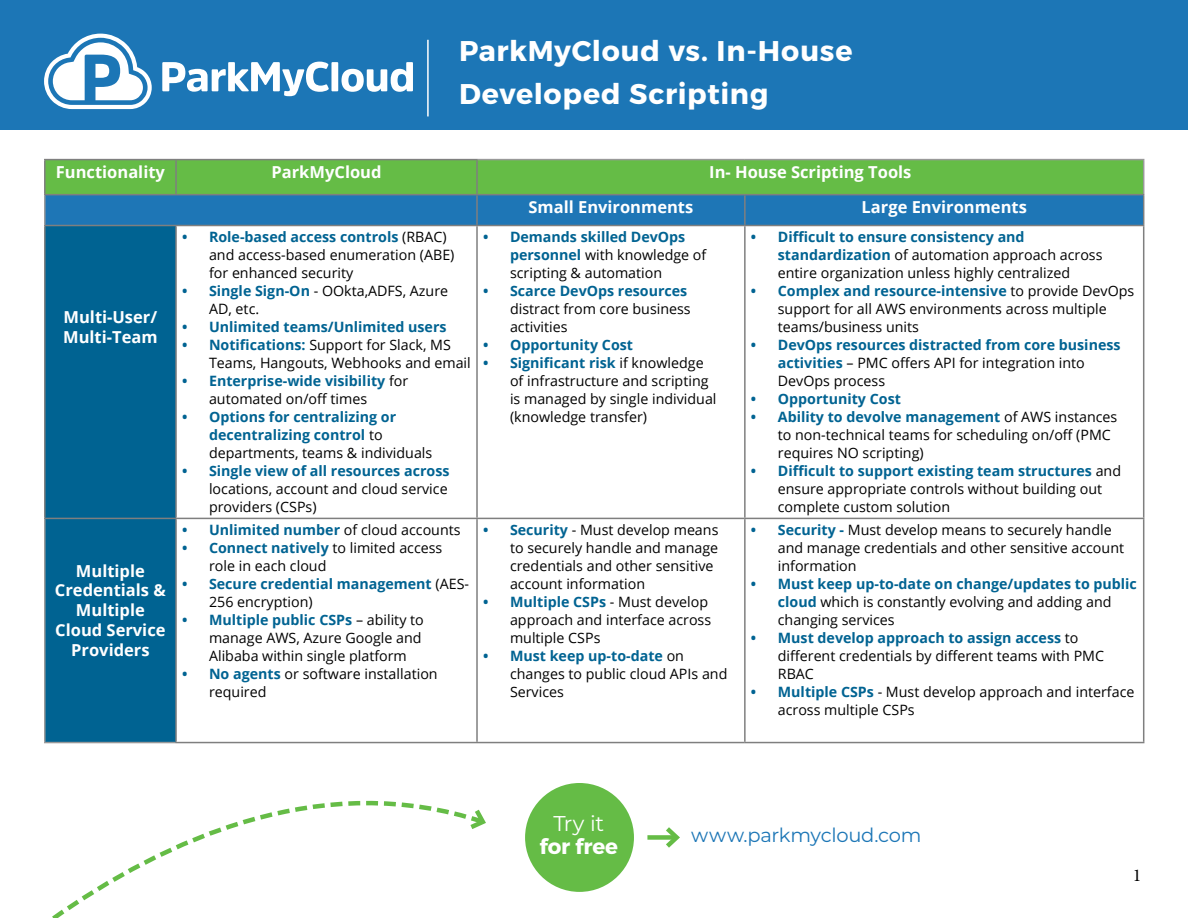
<style>
.page{position:relative;width:1188px;height:918px;background:#fff}
.page>*{position:absolute;margin:0;border:0;box-sizing:border-box;transform-origin:0 0}
.t1{font:700 28.5px/42.8px "Montserrat";letter-spacing:.025em;color:#fff}
.t2{font:700 21.3px "Montserrat";letter-spacing:-.005em;color:#fff}
.t3{font:21.3px "Montserrat";color:#fff}
.t4{font:19.5px "Montserrat";letter-spacing:-.015em;color:#1c76b6}
.t5{font:18px "Minion Pro";color:#000}
.t6{font:700 16.5px/19.8px "Open Sans";color:#fff}
.t7{font:14.25px/18px "Open Sans";color:#000}
.t8{font:700 14.25px/18px "Open Sans";color:#006392}
.s1{font-weight:700;color:#006392}
.s2{font-weight:400;color:#000}
</style>
<div class="page">
<svg style="left:46px;top:160px;width:1097px;height:65px;background:#449a7a"></svg>
<div style="left:46px;top:226px;width:129px;height:489px;background:#006392"></div>
<hr style="left:478px;top:159px;width:267px;height:1px;background:#999">
<hr style="left:745px;top:159px;width:399px;height:1px;background:#999">
<hr style="left:1143px;top:160px;width:1px;height:34px;background:#999">
<hr style="left:44px;top:195px;width:2px;height:30px;background:#999">
<hr style="left:44px;top:519px;width:2px;height:223px;background:#999">
<hr style="left:1143px;top:519px;width:1px;height:223px;background:#7f7f7f">
<hr style="left:745px;top:742px;width:399px;height:1px;background:#7f7f7f">
<hr style="left:175px;top:519px;width:2px;height:223px;background:#7f7f7f">
<hr style="left:476px;top:519px;width:2px;height:223px;background:#7f7f7f">
<hr style="left:744px;top:519px;width:2px;height:223px;background:#7f7f7f">
<hr style="left:477px;top:742px;width:268px;height:1px;background:#7f7f7f">
<hr style="left:745px;top:194px;width:399px;height:1px;background:#7f7f7f">
<hr style="left:1143px;top:195px;width:1px;height:30px;background:#7f7f7f">
<hr style="left:477px;top:194px;width:268px;height:1px;background:#7f7f7f">
<hr style="left:476px;top:195px;width:2px;height:30px;background:#7f7f7f">
<hr style="left:744px;top:195px;width:2px;height:30px;background:#7f7f7f">
<hr style="left:44px;top:225px;width:132px;height:1px;background:#7f7f7f">
<hr style="left:44px;top:226px;width:2px;height:292px;background:#7f7f7f">
<hr style="left:44px;top:518px;width:132px;height:1px;background:#7f7f7f">
<hr style="left:176px;top:159px;width:302px;height:1px;background:#7f7f7f">
<hr style="left:476px;top:160px;width:2px;height:34px;background:#7f7f7f">
<hr style="left:176px;top:194px;width:301px;height:1px;background:#7f7f7f">
<hr style="left:44px;top:159px;width:132px;height:1px;background:#7f7f7f">
<hr style="left:44px;top:160px;width:2px;height:34px;background:#7f7f7f">
<hr style="left:175px;top:160px;width:2px;height:34px;background:#7f7f7f">
<hr style="left:44px;top:194px;width:132px;height:1px;background:#7f7f7f">
<hr style="left:745px;top:225px;width:399px;height:1px;background:#7f7f7f">
<hr style="left:1143px;top:226px;width:1px;height:292px;background:#7f7f7f">
<hr style="left:745px;top:518px;width:399px;height:1px;background:#7f7f7f">
<hr style="left:477px;top:225px;width:268px;height:1px;background:#7f7f7f">
<hr style="left:744px;top:226px;width:2px;height:292px;background:#7f7f7f">
<hr style="left:477px;top:518px;width:268px;height:1px;background:#7f7f7f">
<hr style="left:176px;top:225px;width:301px;height:1px;background:#7f7f7f">
<hr style="left:175px;top:226px;width:2px;height:292px;background:#7f7f7f">
<hr style="left:476px;top:226px;width:2px;height:292px;background:#7f7f7f">
<hr style="left:176px;top:518px;width:301px;height:1px;background:#7f7f7f">
<svg style="left:44px;top:715px;width:445px;height:203px"></svg>
<svg style="left:465px;top:805px;width:24px;height:28px"></svg>
<div style="left:0;top:0;width:1188px;height:129px;background:#1c76b6"></div>
<svg style="left:162px;top:62px;width:167px;height:34px"></svg>
<div style="left:331px;top:62px;width:7px;height:29px;background:#fff"></div>
<svg style="left:342px;top:62px;width:71px;height:30px"></svg>
<svg style="left:44px;top:34px;width:108px;height:75px"></svg>
<hr style="left:427px;top:40px;width:2px;height:76px;background:#fff">
<div style="left:525px;top:783px;width:109px;height:109px;background:#65bc46;border-radius:50%"></div>
<div style="left:647px;top:835px;width:30px;height:5px;background:#65bc46"></div>
<svg style="left:661px;top:827px;width:19px;height:21px"></svg>
<h1 class="t1" style="left:459px;top:30px;width:395px">ParkMyCloud vs. In-House<br>Developed Scripting</h1>
<p class="t6" style="left:56px;top:162px;width:111px">Functionality</p>
<p class="t6" style="left:272px;top:162px;width:112px">ParkMyCloud</p>
<p class="t6" style="left:709px;top:162px;width:204px">In- House Scripting Tools</p>
<p class="t6" style="left:529px;top:197px;width:166px">Small Environments</p>
<p class="t6" style="left:862px;top:197px;width:167px">Large Environments</p>
<p class="t6" style="left:63px;top:307px;width:96px">Multi-User/<br>Multi-Team</p>
<p class="t6" style="left:55px;top:560px;width:112px;text-align:center">Multiple<br>Credentials &amp;<br>Multiple<br>Cloud Service<br>Providers</p>
<p class="t7" style="left:209px;top:228px;width:247px;text-indent:-27px"><span class="s1">• Role-based access controls</span> (RBAC) and access-based enumeration (ABE) for enhanced security</p>
<p class="t7" style="left:209px;top:282px;width:241px;text-indent:-27px"><span class="s1">• Single Sign-On</span> - OOkta,ADFS, Azure<br>AD, etc.</p>
<p class="t8" style="left:182px;top:318px;width:266px">• Unlimited teams/Unlimited users</p>
<p class="t7" style="left:209px;top:336px;width:263px;text-indent:-27px"><span class="s1">• Notifications:</span> Support for Slack, MS<br>Teams, Hangouts, Webhooks and email</p>
<p class="t8" style="left:209px;top:372px;width:201px;text-indent:-27px">• Enterprise-wide visibility <span class="s2">for automated on/off times</span></p>
<p class="t8" style="left:209px;top:408px;width:225px;text-indent:-27px">• Options for centralizing or decentralizing control <span class="s2">to departments, teams &amp; individuals</span></p>
<p class="t8" style="left:182px;top:462px;width:269px">• Single view of all resources across</p>
<p class="t7" style="left:209px;top:480px;width:240px">locations, account and cloud service providers (CSPs)</p>
<p class="t8" style="left:182px;top:521px;width:280px">• Unlimited number <span class="s2">of cloud accounts</span></p>
<p class="t7" style="left:209px;top:539px;width:235px;text-indent:-27px"><span class="s1">• Connect natively</span> to limited access role in each cloud</p>
<p class="t8" style="left:209px;top:575px;width:262px;text-indent:-27px">• Secure credential management <span class="s2">(AES-<br>256 encryption)</span></p>
<p class="t7" style="left:209px;top:611px;width:216px;text-indent:-27px"><span class="s1">• Multiple public CSPs</span> – ability to manage AWS, Azure Google and<br>Alibaba within single platform</p>
<p class="t7" style="left:209px;top:665px;width:230px;text-indent:-27px"><span class="s1">• No agents</span> or software installation required</p>
<p class="t7" style="left:510px;top:228px;width:198px;text-indent:-27px"><span class="s1">• Demands skilled DevOps personnel</span> with knowledge of scripting &amp; automation</p>
<p class="t8" style="left:483px;top:282px;width:206px">• Scarce DevOps resources</p>
<p class="t7" style="left:510px;top:300px;width:182px">distract from core business activities</p>
<p class="t8" style="left:483px;top:336px;width:152px">• Opportunity Cost</p>
<p class="t7" style="left:510px;top:354px;width:208px;text-indent:-27px"><span class="s1">• Significant risk</span> if knowledge of infrastructure and scripting is managed by single individual (knowledge transfer)</p>
<p class="t7" style="left:510px;top:521px;width:210px;text-indent:-27px"><span class="s1">• Security</span> - Must develop means to securely handle and manage credentials and other sensitive account information</p>
<p class="t7" style="left:510px;top:593px;width:203px;text-indent:-27px"><span class="s1">• Multiple CSPs</span> - Must develop approach and interface across multiple CSPs</p>
<p class="t7" style="left:510px;top:647px;width:219px;text-indent:-27px"><span class="s1">• Must keep up-to-date</span> on changes to public cloud APIs and<br>Services</p>
<p class="t7" style="left:778px;top:228px;width:326px;text-indent:-27px"><span class="s1">• Difficult to ensure consistency and standardization</span> of automation approach across entire organization unless highly centralized</p>
<p class="t7" style="left:778px;top:282px;width:358px;text-indent:-27px"><span class="s1">• Complex and resource-intensive</span> to provide DevOps support for all AWS environments across multiple teams/business units</p>
<p class="t8" style="left:778px;top:336px;width:344px;text-indent:-27px">• DevOps resources distracted from core business activities <span class="s2">– PMC offers API for integration into<br>DevOps process</span></p>
<p class="t8" style="left:751px;top:390px;width:152px">• Opportunity Cost</p>
<p class="t7" style="left:778px;top:408px;width:341px;text-indent:-27px"><span class="s1">• Ability to devolve management</span> of AWS instances to non-technical teams for scheduling on/off (PMC requires NO scripting)</p>
<p class="t7" style="left:778px;top:462px;width:345px;text-indent:-27px"><span class="s1">• Difficult to support existing team structures</span> and ensure appropriate controls without building out complete custom solution</p>
<p class="t7" style="left:778px;top:521px;width:348px;text-indent:-27px"><span class="s1">• Security -</span> Must develop means to securely handle and manage credentials and other sensitive account information</p>
<p class="t7" style="left:778px;top:575px;width:361px;text-indent:-27px"><span class="s1">• Must keep up-to-date on change/updates to public cloud</span> which is constantly evolving and adding and changing services</p>
<p class="t7" style="left:778px;top:629px;width:328px;text-indent:-27px"><span class="s1">• Must develop approach to assign access</span> to different credentials by different teams with PMC<br>RBAC</p>
<p class="t7" style="left:778px;top:683px;width:358px;text-indent:-27px"><span class="s1">• Multiple CSPs</span> - Must develop approach and interface across multiple CSPs</p>
<h2 class="t3" style="left:553px;top:809px;width:52px">Try it</h2>
<h2 class="t2" style="left:539px;top:833px;width:80px">for free</h2>
<h3 class="t4" style="left:691px;top:821px;width:232px">www.parkmycloud.com</h3>
<p class="t5" style="left:1133px;top:863px;width:10px">1</p>
</div>
